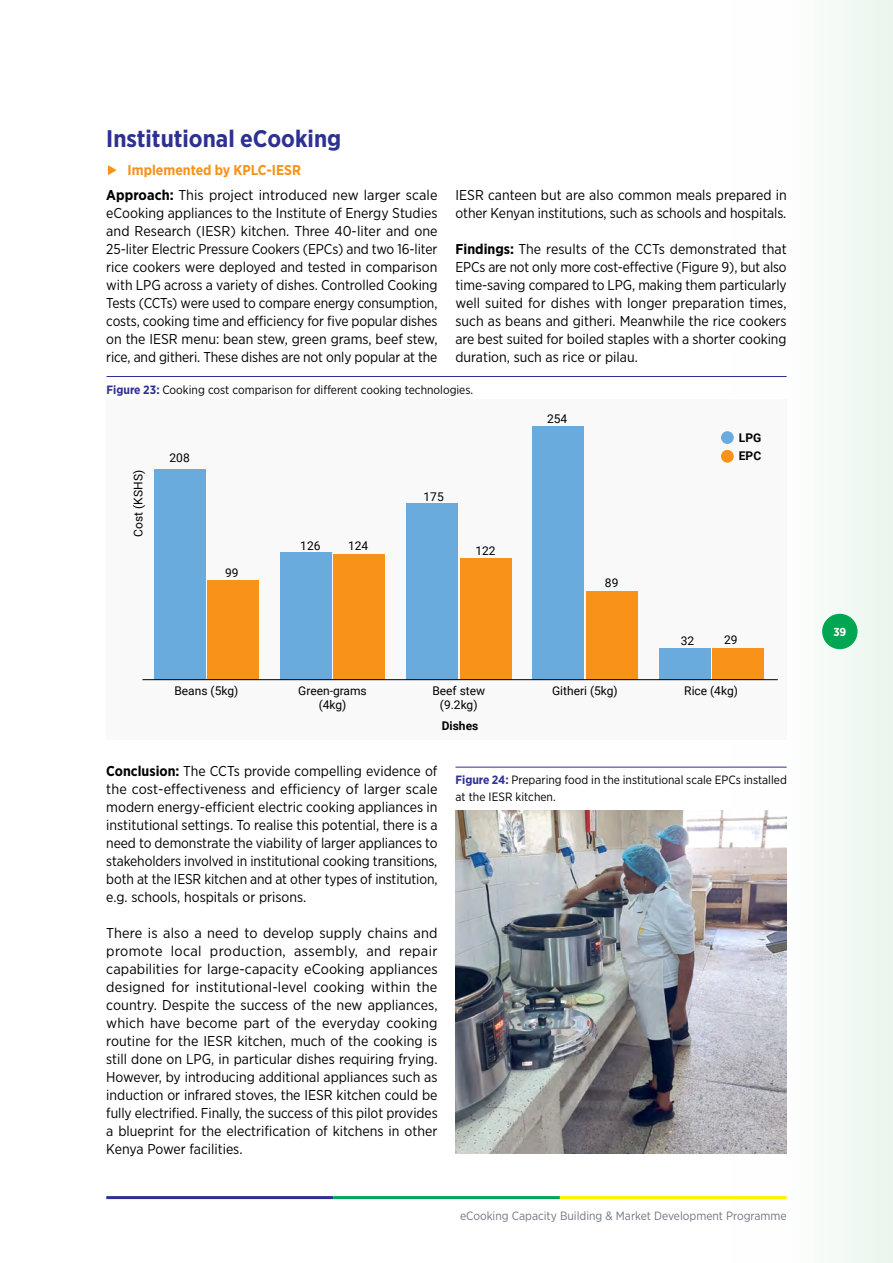
<style>
.page{position:relative;width:893px;height:1263px;background:#fff}
.page>*{position:absolute;margin:0;border:0;box-sizing:border-box;transform-origin:0 0}
.t1{font:700 24px "Gotham Narrow";color:#2e3092}
.t2{font:14.25px/18px "Gotham Narrow";letter-spacing:-.005em;color:#000;text-align:justify}
.t3{font:12px/16.5px "Gotham Narrow";color:#000}
.t4{font:12px/14.4px "Roboto";color:#000;text-align:center}
.t5{font:12px "Gotham Narrow";color:#717983}
.t6{font:700 12px/18px "Roboto";color:#000}
.t7{font:700 11.55px "Gotham Narrow";color:#fff}
.s1{font-weight:700;color:#f89219}
.s2{font-weight:700}
.s3{font-weight:700;color:#2e3092}
</style>
<div class="page">
<div style="left:729px;top:0;width:164px;height:1263px;background:#f6fbf7"></div>
<hr style="left:106px;top:1196px;width:227px;height:3px;background:#2e3092">
<hr style="left:333px;top:1196px;width:227px;height:3px;background:#00a651">
<hr style="left:560px;top:1196px;width:227px;height:3px;background:#fff200">
<div style="left:822px;top:614px;width:35px;height:35px;background:#00a651;border-radius:50%"></div>
<svg style="left:108px;top:165px;width:9px;height:10px"></svg>
<div style="left:106px;top:399px;width:681px;height:341px;background:#f9f9f9"></div>
<hr style="left:107px;top:376px;width:680px;height:1px;background:#2e3092">
<div style="left:154px;top:469px;width:51px;height:211px;background:#68abdc"></div>
<div style="left:207px;top:581px;width:51px;height:99px;background:#f89219"></div>
<div style="left:280px;top:553px;width:51px;height:127px;background:#68abdc"></div>
<div style="left:334px;top:554px;width:51px;height:126px;background:#f89219"></div>
<div style="left:460px;top:559px;width:51px;height:121px;background:#f89219"></div>
<div style="left:406px;top:503px;width:51px;height:177px;background:#68abdc"></div>
<div style="left:586px;top:592px;width:51px;height:88px;background:#f89219"></div>
<div style="left:533px;top:427px;width:51px;height:253px;background:#68abdc"></div>
<div style="left:712px;top:648px;width:51px;height:32px;background:#f89219"></div>
<div style="left:659px;top:648px;width:51px;height:32px;background:#68abdc"></div>
<div style="left:721px;top:450px;width:13px;height:13px;background:#f89219;border-radius:50%"></div>
<div style="left:721px;top:431px;width:13px;height:13px;background:#68abdc;border-radius:50%"></div>
<img style="left:455px;top:811px;width:332px;height:343px">
<hr style="left:455px;top:767px;width:332px;height:1px;background:#2e3092">
<hr style="left:142px;top:679px;width:636px;height:1px;background:#000">
<h1 class="t1" style="left:106px;top:123px;width:236px">Institutional eCooking</h1>
<p class="t2" style="left:106px;top:157px;width:333px;line-height:24.6px;text-indent:21px"><span class="s1">Implemented by KPLC-IESR<br></span><span class="s2">Approach:</span> This project introduced new larger scale</p>
<p class="t2" style="left:106px;top:203px;width:333px">eCooking appliances to the Institute of Energy Studies and Research (IESR) kitchen. Three 40-liter and one 25-liter Electric Pressure Cookers (EPCs) and two 16-liter rice cookers were deployed and tested in comparison with LPG across a variety of dishes. Controlled Cooking Tests (CCTs) were used to compare energy consumption, costs, cooking time and efficiency for five popular dishes on the IESR menu: bean stew, green grams, beef stew, rice, and githeri. These dishes are not only popular at the</p>
<p class="t2" style="left:455px;top:185px;width:333px">IESR canteen but are also common meals prepared in other Kenyan institutions, such as schools and hospitals.</p>
<p class="t2" style="left:455px;top:239px;width:333px"><span class="s2">Findings:</span> The results of the CCTs demonstrated that EPCs are not only more cost-effective (Figure 9), but also time-saving compared to LPG, making them particularly well suited for dishes with longer preparation times, such as beans and githeri. Meanwhile the rice cookers are best suited for boiled staples with a shorter cooking duration, such as rice or pilau.</p>
<p class="t3" style="left:107px;top:381px;width:368px"><span class="s3">Figure 23:</span> Cooking cost comparison for different cooking technologies.</p>
<p class="t4" style="left:131px;top:536px;width:68px;rotate:-90deg">Cost (KSHS)</p>
<p class="t4" style="left:170px;top:450px;width:22px">208</p>
<p class="t4" style="left:225px;top:565px;width:15px">99</p>
<p class="t4" style="left:174px;top:683px;width:65px">Beans (5kg)</p>
<p class="t4" style="left:300px;top:538px;width:22px">126</p>
<p class="t4" style="left:348px;top:538px;width:22px">124</p>
<p class="t4" style="left:424px;top:489px;width:22px">175</p>
<p class="t4" style="left:475px;top:543px;width:22px">122</p>
<p class="t4" style="left:547px;top:411px;width:22px">254</p>
<p class="t4" style="left:605px;top:575px;width:15px">89</p>
<p class="t6" style="left:739px;top:428px;width:24px">LPG<br>EPC</p>
<p class="t4" style="left:681px;top:633px;width:15px">32</p>
<p class="t4" style="left:724px;top:632px;width:15px">29</p>
<p class="t4" style="left:298px;top:683px;width:70px">Green-grams (4kg)</p>
<p class="t4" style="left:432px;top:683px;width:54px">Beef stew (9.2kg)</p>
<p class="t4" style="left:552px;top:683px;width:67px">Githeri (5kg)</p>
<p class="t4" style="left:684px;top:683px;width:55px">Rice (4kg)</p>
<p class="t6" style="left:442px;top:716px;width:38px">Dishes</p>
<p class="t2" style="left:106px;top:761px;width:333px"><span class="s2">Conclusion:</span> The CCTs provide compelling evidence of the cost-effectiveness and efficiency of larger scale modern energy-efficient electric cooking appliances in institutional settings. To realise this potential, there is a need to demonstrate the viability of larger appliances to stakeholders involved in institutional cooking transitions, both at the IESR kitchen and at other types of institution, e.g. schools, hospitals or prisons.</p>
<p class="t2" style="left:106px;top:923px;width:333px">There is also a need to develop supply chains and promote local production, assembly, and repair capabilities for large-capacity eCooking appliances designed for institutional-level cooking within the country. Despite the success of the new appliances, which have become part of the everyday cooking routine for the IESR kitchen, much of the cooking is still done on LPG, in particular dishes requiring frying.<br>However, by introducing additional appliances such as induction or infrared stoves, the IESR kitchen could be fully electrified. Finally, the success of this pilot provides a blueprint for the electrification of kitchens in other Kenya Power facilities.</p>
<p class="t3" style="left:455px;top:772px;width:333px"><span class="s3">Figure 24:</span> Preparing food in the institutional scale EPCs installed at the IESR kitchen.</p>
<p class="t5" style="left:460px;top:1208px;width:328px">eCooking Capacity Building &amp; Market Development Programme</p>
<p class="t7" style="left:833px;top:625px;width:14px">39</p>
</div>
